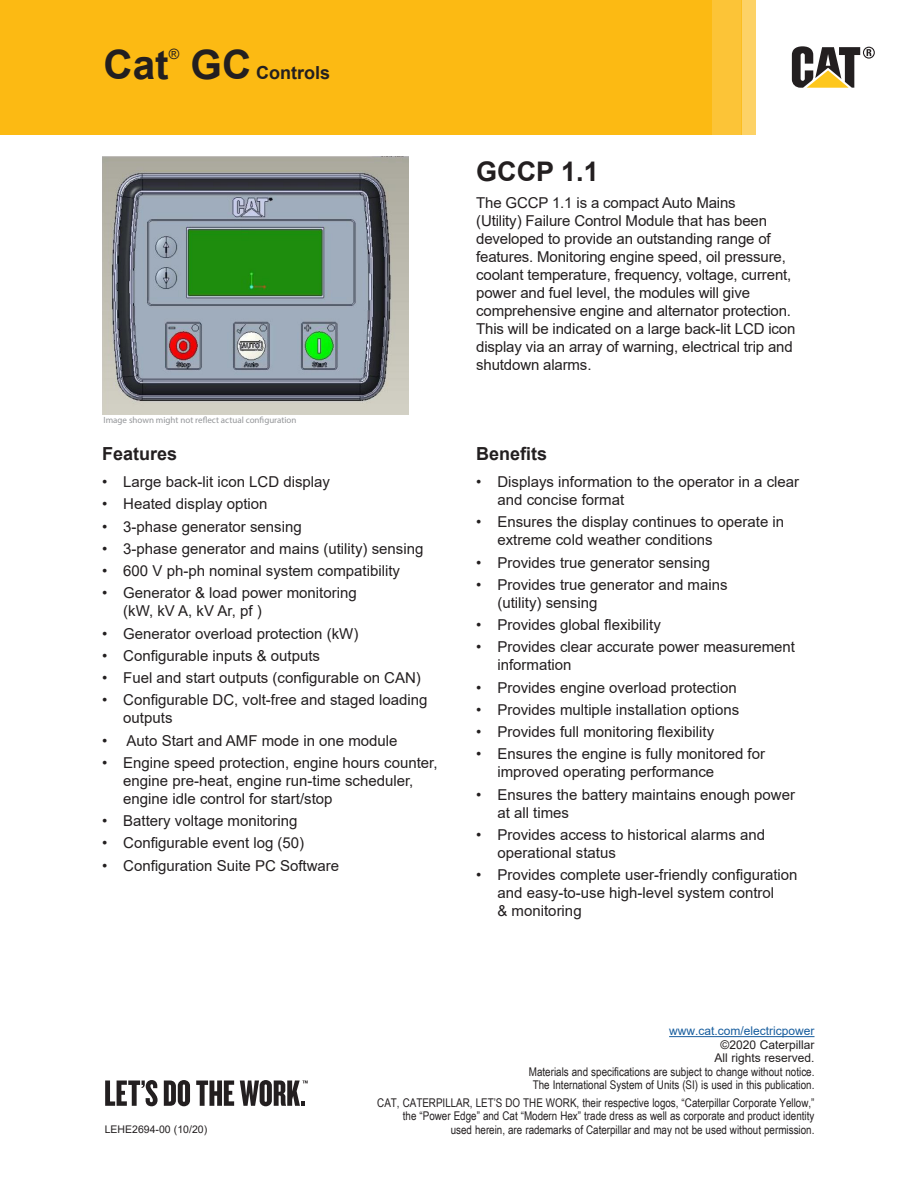
<style>
.page{position:relative;width:918px;height:1188px;background:#fff}
.page>*{position:absolute;margin:0;border:0;box-sizing:border-box;transform-origin:0 0}
.t1{font:700 40.5px "Arial";color:#231f20}
._1_-_Title{font:700 27px "Arial";color:#231f20}
.t2{font:700 18px "Arial";color:#231f20}
._1_-_Title-2{font:15px/18px "Arial";color:#231f20}
.t3{font:14.25px "Arial";color:#231f20}
.t4{font:12px/13.5px "Arial Narrow";color:#231f20;text-align:center}
.t5{font:12px "Arial";color:#231f20}
.t6{font:12px "Arial";color:#175d9e}
.t7{font:10.5px "Arial";color:#231f20}
.t8{font:9px "Myriad Pro";color:#939598}
</style>
<div class="page">
<div style="left:0;top:0;width:712px;height:135px;background:#fcba13"></div>
<div style="left:712px;top:0;width:30px;height:135px;background:#fcc437"></div>
<div style="left:742px;top:0;width:14px;height:135px;background:#fdd266"></div>
<svg style="left:792px;top:46px;width:83px;height:42px"></svg>
<hr style="left:669px;top:1036px;width:145px;height:1px;background:#175d9e">
<svg style="left:105px;top:1080px;width:53px;height:26px"></svg>
<svg style="left:164px;top:1080px;width:26px;height:26px"></svg>
<svg style="left:196px;top:1081px;width:38px;height:25px"></svg>
<svg style="left:240px;top:1080px;width:68px;height:26px"></svg>
<img style="left:102px;top:156px;width:306px;height:258px">
<h1 class="t1" style="left:104px;top:36px;width:67px">Cat</h1>
<p class="t3" style="left:169px;top:44px;width:12px">®</p>
<h1 class="t1" style="left:191px;top:36px;width:62px">GC</h1>
<p class="t2" style="left:256px;top:60px;width:75px">Controls</p>
<p class="t8" style="left:104px;top:415px;width:195px">Image shown might not reflect actual configuration</p>
<p class="_1_-_Title" style="left:476px;top:153px;width:124px">GCCP 1.1</p>
<p class="_1_-_Title-2" style="left:476px;top:193px;width:261px">The GCCP 1.1 is a compact Auto Mains</p>
<p class="_1_-_Title-2" style="left:476px;top:211px;width:292px">(Utility) Failure Control Module that has been</p>
<p class="_1_-_Title-2" style="left:476px;top:229px;width:296px">developed to provide an outstanding range of</p>
<p class="_1_-_Title-2" style="left:476px;top:247px;width:311px">features. Monitoring engine speed, oil pressure,</p>
<p class="_1_-_Title-2" style="left:476px;top:265px;width:317px">coolant temperature, frequency, voltage, current,</p>
<p class="_1_-_Title-2" style="left:476px;top:283px;width:275px">power and fuel level, the modules will give</p>
<p class="_1_-_Title-2" style="left:476px;top:301px;width:316px">comprehensive engine and alternator protection.</p>
<p class="_1_-_Title-2" style="left:476px;top:319px;width:321px">This will be indicated on a large back-lit LCD icon</p>
<p class="_1_-_Title-2" style="left:476px;top:337px;width:318px">display via an array of warning, electrical trip and</p>
<p class="_1_-_Title-2" style="left:476px;top:355px;width:117px">shutdown alarms.</p>
<p class="t2" style="left:102px;top:441px;width:77px">Features</p>
<p class="t2" style="left:476px;top:441px;width:73px">Benefits</p>
<p class="_1_-_Title-2" style="left:102px;top:473px;width:229px">• Large back-lit icon LCD display</p>
<p class="_1_-_Title-2" style="left:102px;top:495px;width:167px">• Heated display option</p>
<p class="_1_-_Title-2" style="left:102px;top:517px;width:201px">• 3-phase generator sensing</p>
<p class="_1_-_Title-2" style="left:102px;top:540px;width:323px">• 3-phase generator and mains (utility) sensing</p>
<p class="_1_-_Title-2" style="left:102px;top:562px;width:300px">• 600 V ph-ph nominal system compatibility</p>
<p class="_1_-_Title-2" style="left:123px;top:584px;width:235px;text-indent:-21px">• Generator &amp; load power monitoring (kW, kV A, kV Ar, pf )</p>
<p class="_1_-_Title-2" style="left:102px;top:624px;width:258px">• Generator overload protection (kW)</p>
<p class="_1_-_Title-2" style="left:102px;top:647px;width:220px">• Configurable inputs &amp; outputs</p>
<p class="_1_-_Title-2" style="left:102px;top:669px;width:320px">• Fuel and start outputs (configurable on CAN)</p>
<p class="_1_-_Title-2" style="left:123px;top:691px;width:306px;text-indent:-21px">• Configurable DC, volt-free and staged loading outputs</p>
<p class="_1_-_Title-2" style="left:102px;top:731px;width:297px">• Auto Start and AMF mode in one module</p>
<p class="_1_-_Title-2" style="left:123px;top:754px;width:316px;text-indent:-21px">• Engine speed protection, engine hours counter, engine pre-heat, engine run-time scheduler, engine idle control for start/stop</p>
<p class="_1_-_Title-2" style="left:102px;top:812px;width:197px">• Battery voltage monitoring</p>
<p class="_1_-_Title-2" style="left:102px;top:834px;width:204px">• Configurable event log (50)</p>
<p class="_1_-_Title-2" style="left:102px;top:856px;width:239px">• Configuration Suite PC Software</p>
<p class="_1_-_Title-2" style="left:497px;top:473px;width:303px;text-indent:-21px">• Displays information to the operator in a clear and concise format</p>
<p class="_1_-_Title-2" style="left:497px;top:513px;width:288px;text-indent:-21px">• Ensures the display continues to operate in extreme cold weather conditions</p>
<p class="_1_-_Title-2" style="left:476px;top:553px;width:235px">• Provides true generator sensing</p>
<p class="_1_-_Title-2" style="left:497px;top:576px;width:232px;text-indent:-21px">• Provides true generator and mains (utility) sensing</p>
<p class="_1_-_Title-2" style="left:476px;top:616px;width:186px">• Provides global flexibility</p>
<p class="_1_-_Title-2" style="left:497px;top:638px;width:299px;text-indent:-21px">• Provides clear accurate power measurement information</p>
<p class="_1_-_Title-2" style="left:476px;top:678px;width:262px">• Provides engine overload protection</p>
<p class="_1_-_Title-2" style="left:476px;top:701px;width:265px">• Provides multiple installation options</p>
<p class="_1_-_Title-2" style="left:476px;top:723px;width:239px">• Provides full monitoring flexibility</p>
<p class="_1_-_Title-2" style="left:497px;top:745px;width:269px;text-indent:-21px">• Ensures the engine is fully monitored for improved operating performance</p>
<p class="_1_-_Title-2" style="left:497px;top:785px;width:299px;text-indent:-21px">• Ensures the battery maintains enough power at all times</p>
<p class="_1_-_Title-2" style="left:497px;top:826px;width:269px;text-indent:-21px">• Provides access to historical alarms and operational status</p>
<p class="_1_-_Title-2" style="left:497px;top:866px;width:302px;text-indent:-21px">• Provides complete user-friendly configuration and easy-to-use high-level system control<br>&amp; monitoring</p>
<p class="t6" style="left:669px;top:1023px;width:147px">www.cat.com/electricpower</p>
<p class="t5" style="left:721px;top:1036px;width:95px">©2020 Caterpillar</p>
<p class="t5" style="left:714px;top:1050px;width:102px">All rights reserved.</p>
<p class="t7" style="left:105px;top:1122px;width:104px">LEHE2694-00 (10/20)</p>
<p class="t4" style="left:529px;top:1064px;width:287px">Materials and specifications are subject to change without notice.<br>The International System of Units (SI) is used in this publication.</p>
<p class="t4" style="left:377px;top:1096px;width:439px;text-align:right">CAT, CATERPILLAR, LET’S DO THE WORK, their respective logos, “Caterpillar Corporate Yellow,” the “Power Edge” and Cat “Modern Hex” trade dress as well as corporate and product identity<br>used herein, are rademarks of Caterpillar and may not be used without permission.</p>
</div>
